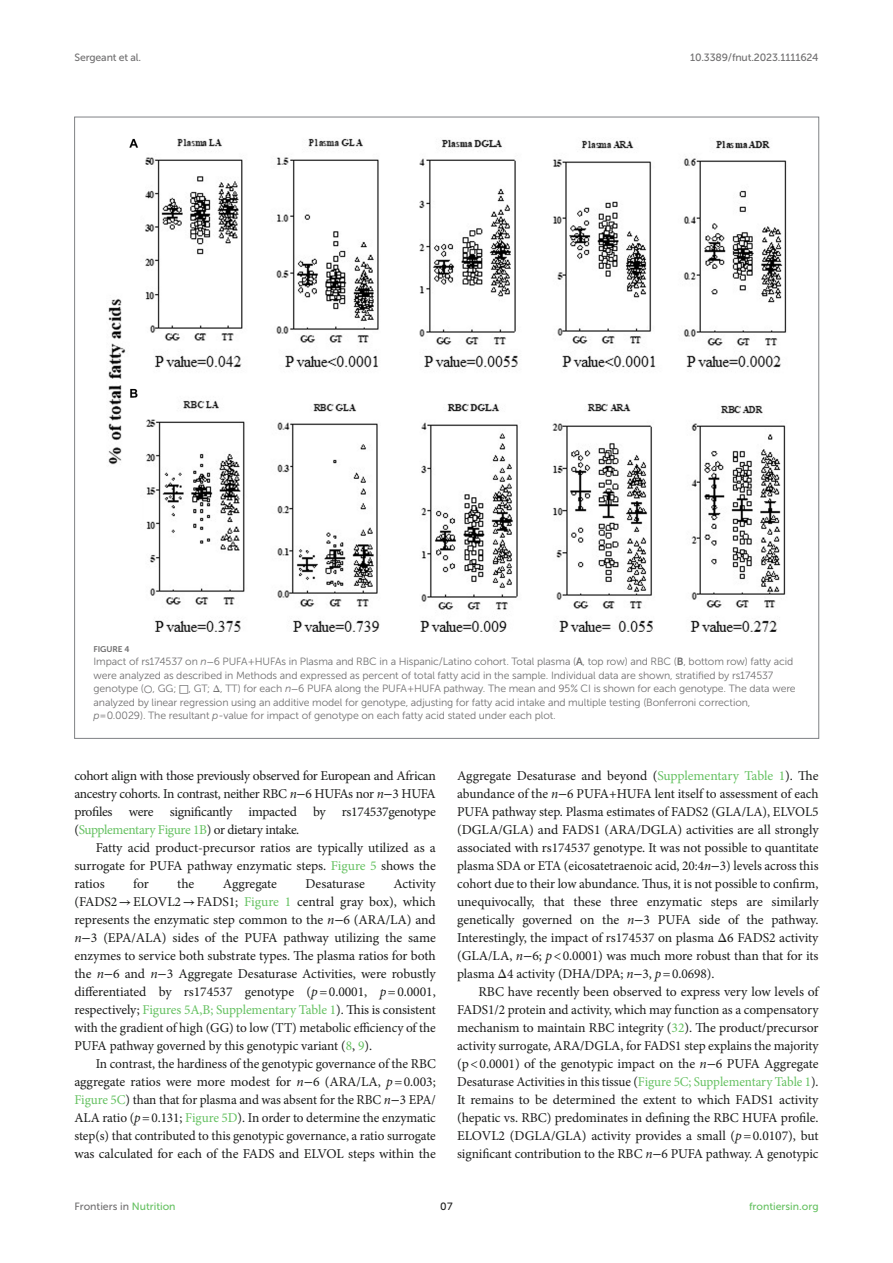
<style>
.page{position:relative;width:893px;height:1263px;background:#fff}
.page>*{position:absolute;margin:0;border:0;box-sizing:border-box;transform-origin:0 0}
.TEXT{font:13.5px/18px "Minion Pro";letter-spacing:-.01em;color:#1b1c1b;text-align:justify}
.FIG_LEG{font:10.5px/13.5px "Museo Sans 300";letter-spacing:-.01em;color:#706f70}
.t1{font:10.5px "Museo Sans 500";letter-spacing:-.015em;color:#706f70}
.t2{font:10.5px "Museo Sans 500";color:#65c161}
.t3{font:10.5px "Museo Sans 500";color:#1b1c1b}
.FIG_HD{font:8.25px "Museo Sans 700";letter-spacing:-.01em;color:#706f70}
.s1{font-style:italic}
.s2{font-family:"STIX General"}
.s3{font-family:"Museo Sans 700"}
.s4{color:#65c161}
</style>
<div class="page">
<img style="left:108px;top:138px;width:679px;height:494px">
<p class="t1" style="left:74px;top:51px;width:68px">Sergeant et al.</p>
<p class="t1" style="left:690px;top:51px;width:130px">10.3389/fnut.2023.1111624</p>
<p class="FIG_HD" style="left:94px;top:644px;width:37px">FIGURE 4</p>
<p class="FIG_LEG" style="left:94px;top:655px;width:704px">Impact of rs174537 on <span class="s1">n</span><span class="s2">−</span>6 PUFA + HUFAs in Plasma and RBC in a Hispanic/Latino cohort. Total plasma (<span class="s3">A</span>, top row) and RBC (<span class="s3">B</span>, bottom row) fatty acid were analyzed as described in Methods and expressed as percent of total fatty acid in the sample. Individual data are shown, stratified by rs174537 genotype (<span class="s2">○</span>, GG; <span class="s2">□</span>, GT; <span class="s2">Δ</span>, TT) for each <span class="s1">n</span><span class="s2">−</span>6 PUFA along the PUFA+HUFA pathway. The mean and 95% CI is shown for each genotype. The data were analyzed by linear regression using an additive model for genotype, adjusting for fatty acid intake and multiple testing (Bonferroni correction,<br><span class="s1">p</span> = 0.0029). The resultant <span class="s1">p</span>-value for impact of genotype on each fatty acid stated under each plot.</p>
<p class="TEXT" style="left:74px;top:767px;width:363px">cohort align with those previously observed for European and African ancestry cohorts. In contrast, neither RBC <span class="s1">n</span><span class="s2">−</span>6 HUFAs nor <span class="s1">n</span><span class="s2">−</span>3 HUFA profiles were significantly impacted by rs174537genotype (<span class="s4">Supplementary Figure 1B</span>) or dietary intake.</p>
<p class="TEXT" style="left:74px;top:839px;width:363px;text-indent:21px">Fatty acid product-precursor ratios are typically utilized as a surrogate for PUFA pathway enzymatic steps. <span class="s4">Figure 5</span> shows the ratios</p>
<p class="TEXT" style="left:133px;top:875px;width:17px">for</p>
<p class="TEXT" style="left:177px;top:875px;width:19px">the</p>
<p class="TEXT" style="left:223px;top:875px;width:56px">Aggregate</p>
<p class="TEXT" style="left:306px;top:875px;width:61px">Desaturase</p>
<p class="TEXT" style="left:74px;top:875px;width:363px;text-indent:319px">Activity (FADS2<span class="s2">→</span>ELOVL2<span class="s2">→</span>FADS1; <span class="s4">Figure 1</span> central gray box), which represents the enzymatic step common to the <span class="s1">n</span><span class="s2">−</span>6 (ARA/LA) and <span class="s1">n</span><span class="s2">−</span>3 (EPA/ALA) sides of the PUFA pathway utilizing the same enzymes to service both substrate types. The plasma ratios for both the <span class="s1">n</span><span class="s2">−</span>6 and <span class="s1">n</span><span class="s2">−</span>3 Aggregate Desaturase Activities, were robustly differentiated by rs174537 genotype (<span class="s1">p</span>=0.0001, <span class="s1">p</span>=0.0001, respectively; <span class="s4">Figures 5A,B; Supplementary Table 1</span>). This is consistent with the gradient of high (GG) to low (TT) metabolic efficiency of the PUFA pathway governed by this genotypic variant (<span class="s4">8</span>, <span class="s4">9</span>).</p>
<p class="TEXT" style="left:74px;top:1055px;width:363px;text-indent:21px">In contrast, the hardiness of the genotypic governance of the RBC aggregate ratios were more modest for <span class="s1">n</span><span class="s2">−</span>6 (ARA/LA, <span class="s1">p</span>=0.003; <span class="s4">Figure 5C</span>) than that for plasma and was absent for the RBC <span class="s1">n</span><span class="s2">−</span>3 EPA/ ALA ratio (<span class="s1">p</span>=0.131; <span class="s4">Figure 5D</span>). In order to determine the enzymatic step(s) that contributed to this genotypic governance, a ratio surrogate was calculated for each of the FADS and ELVOL steps within the</p>
<p class="TEXT" style="left:457px;top:767px;width:363px">Aggregate Desaturase and beyond (<span class="s4">Supplementary Table 1</span>). The abundance of the <span class="s1">n</span><span class="s2">−</span>6 PUFA+HUFA lent itself to assessment of each PUFA pathway step. Plasma estimates of FADS2 (GLA/LA), ELVOL5 (DGLA/GLA) and FADS1 (ARA/DGLA) activities are all strongly associated with rs174537 genotype. It was not possible to quantitate plasma SDA or ETA (eicosatetraenoic acid, 20:4<span class="s1">n</span><span class="s2">−</span>3) levels across this cohort due to their low abundance. Thus, it is not possible to confirm, unequivocally, that these three enzymatic steps are similarly genetically governed on the <span class="s1">n</span><span class="s2">−</span>3 PUFA side of the pathway.<br>Interestingly, the impact of rs174537 on plasma <span class="s2">Δ</span>6 FADS2 activity (GLA/LA, <span class="s1">n</span><span class="s2">−</span>6; <span class="s1">p</span>&lt;0.0001) was much more robust than that for its plasma <span class="s2">Δ</span>4 activity (DHA/DPA; <span class="s1">n</span><span class="s2">−</span>3, <span class="s1">p</span>=0.0698).</p>
<p class="TEXT" style="left:457px;top:983px;width:363px;text-indent:21px">RBC have recently been observed to express very low levels of FADS1/2 protein and activity, which may function as a compensatory mechanism to maintain RBC integrity (<span class="s4">32</span>). The product/precursor activity surrogate, ARA/DGLA, for FADS1 step explains the majority (p&lt;0.0001) of the genotypic impact on the <span class="s1">n</span><span class="s2">−</span>6 PUFA Aggregate Desaturase Activities in this tissue (<span class="s4">Figure 5C; Supplementary Table 1</span>).<br>It remains to be determined the extent to which FADS1 activity (hepatic vs. RBC) predominates in defining the RBC HUFA profile.<br>ELOVL2 (DGLA/GLA) activity provides a small (<span class="s1">p</span>=0.0107), but significant contribution to the RBC <span class="s1">n</span><span class="s2">−</span>6 PUFA pathway. A genotypic</p>
<p class="t1" style="left:74px;top:1200px;width:103px">Frontiers in <span class="s4">Nutrition</span></p>
<p class="t3" style="left:440px;top:1200px;width:14px">07</p>
<p class="t2" style="left:749px;top:1200px;width:71px">frontiersin.org</p>
</div>
